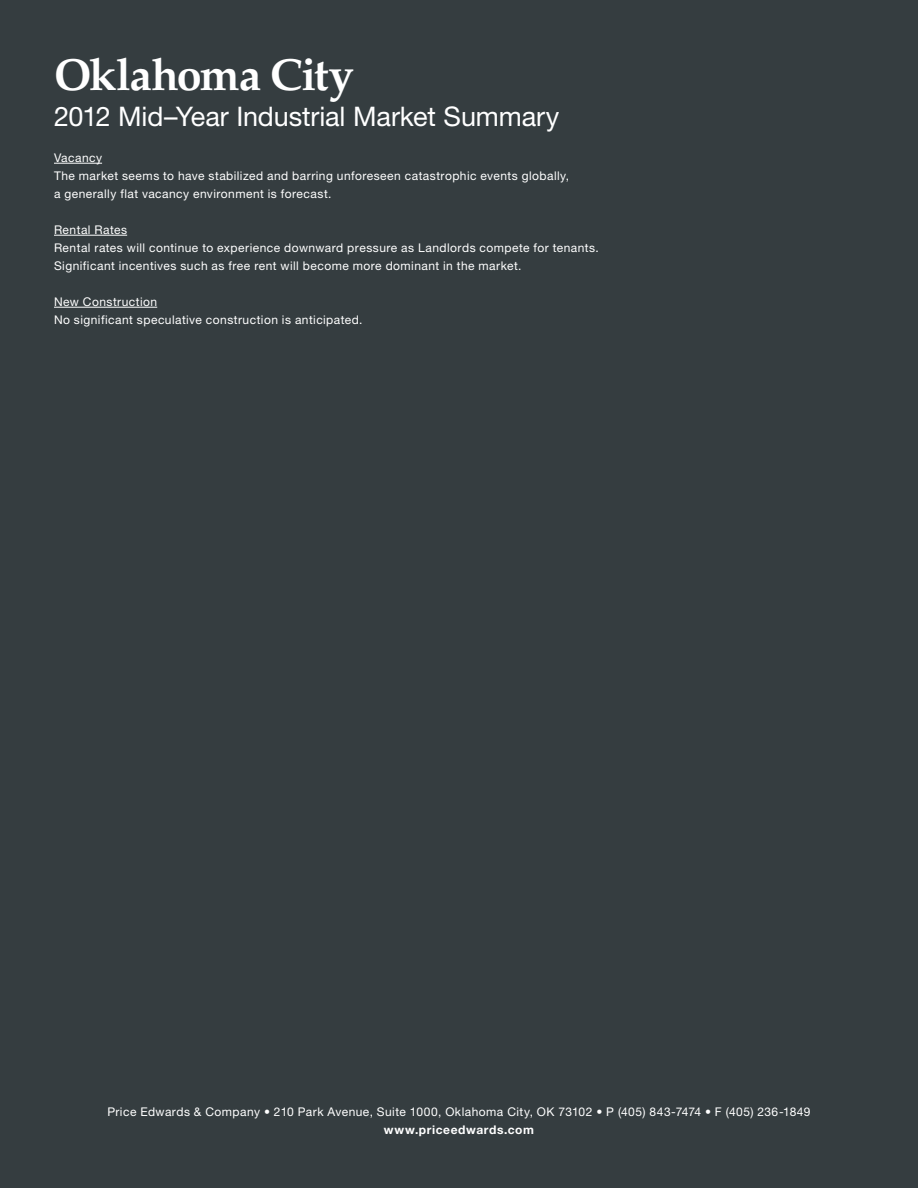
<style>
.page{position:relative;width:918px;height:1188px;background:#353d40}
.page>*{position:absolute;margin:0;border:0;box-sizing:border-box;transform-origin:0 0}
.t1{font:700 45px "Palatino LT Std";letter-spacing:-.03em;color:#fff}
.t2{font:27px "Helvetica Neue LT Std";letter-spacing:-.005em;color:#fff}
.t3{font:12px/18px "Helvetica Neue LT Std";letter-spacing:.04em;color:#fff}
.t4{font:700 12px "Helvetica Neue LT Std";letter-spacing:.05em;color:#fff}
</style>
<div class="page">
<hr style="left:54px;top:163px;width:48px;height:1px;background:#fff">
<hr style="left:54px;top:235px;width:73px;height:1px;background:#fff">
<hr style="left:54px;top:307px;width:103px;height:1px;background:#fff">
<h1 class="t1" style="left:54px;top:48px;width:301px">Oklahoma City</h1>
<h2 class="t2" style="left:54px;top:100px;width:507px">2012 Mid–Year Industrial Market Summary</h2>
<p class="t3" style="left:54px;top:149px;width:517px">Vacancy<br>The market seems to have stabilized and barring unforeseen catastrophic events globally, a generally flat vacancy environment is forecast.</p>
<p class="t3" style="left:54px;top:221px;width:546px">Rental Rates<br>Rental rates will continue to experience downward pressure as Landlords compete for tenants.<br>Significant incentives such as free rent will become more dominant in the market.</p>
<p class="t3" style="left:54px;top:293px;width:310px">New Construction<br>No significant speculative construction is anticipated.</p>
<p class="t3" style="left:107px;top:1103px;width:705px">Price Edwards &amp; Company • 210 Park Avenue, Suite 1000, Oklahoma City, OK 73102 • P (405) 843-7474 • F (405) 236-1849</p>
<p class="t4" style="left:384px;top:1122px;width:152px">www.priceedwards.com</p>
</div>
